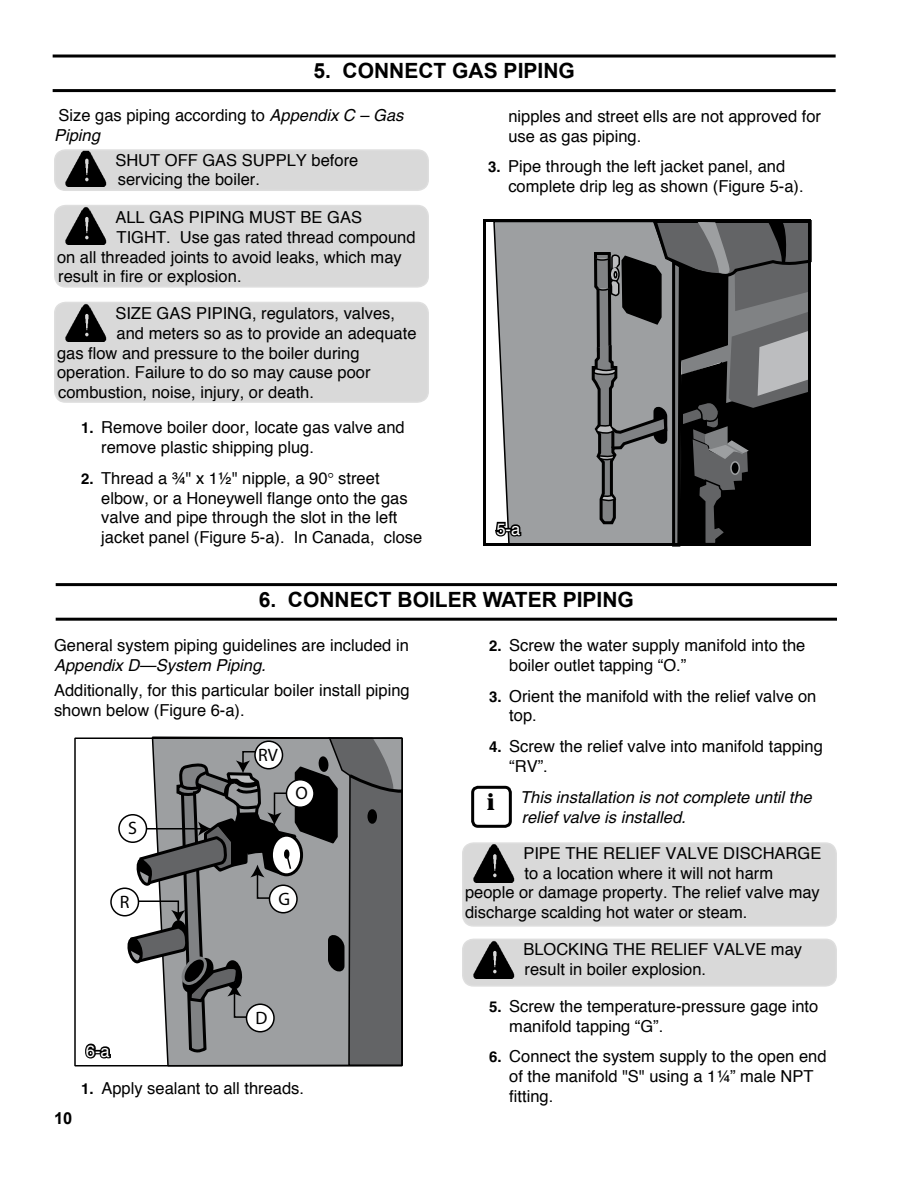
<style>
.page{position:relative;width:918px;height:1188px;background:#fff}
.page>*{position:absolute;margin:0;border:0;box-sizing:border-box;transform-origin:0 0}
.t1{font:700 21px "Arial";color:#000}
.t2{font:700 condensed 18px "Helvetica";color:#000}
.t3{font:16.5px/19.8px "Helvetica";color:#000}
.t4{font:italic 16.5px/19.8px "Helvetica";color:#000}
.t5{font:16.5px "Helvetica";color:#fff}
.t6{font:700 16.5px "Arial";color:#000}
.s1{font-style:italic}
.s2{font-weight:700;font-size:15px}
.s3{font-family:"Dutch 801 BT";font-weight:800;font-style:normal;font-size:24px}
</style>
<div class="page">
<div style="left:471px;top:786px;width:41px;height:42px;border:3px solid #000;border-radius:5px"></div>
<div style="left:463px;top:843px;width:373px;height:83px;background:#d9d9d9;border-radius:11px"></div>
<img style="left:474px;top:845px;width:40px;height:37px">
<div style="left:462px;top:842px;width:375px;height:85px;border:2px solid #dedede;border-radius:11px"></div>
<div style="left:463px;top:939px;width:373px;height:47px;background:#d9d9d9;border-radius:11px"></div>
<img style="left:474px;top:942px;width:40px;height:37px">
<div style="left:462px;top:939px;width:375px;height:48px;border:2px solid #dedede;border-radius:11px"></div>
<hr style="left:53px;top:55px;width:783px;height:3px;background:#000">
<hr style="left:53px;top:89px;width:783px;height:3px;background:#000">
<div style="left:55px;top:150px;width:373px;height:40px;background:#d9d9d9;border-radius:11px"></div>
<img style="left:66px;top:152px;width:40px;height:34px">
<div style="left:54px;top:149px;width:375px;height:42px;border:2px solid #dedede;border-radius:11px"></div>
<div style="left:55px;top:206px;width:373px;height:81px;background:#d9d9d9;border-radius:11px"></div>
<img style="left:66px;top:208px;width:40px;height:37px">
<div style="left:54px;top:205px;width:375px;height:83px;border:2px solid #dedede;border-radius:11px"></div>
<div style="left:55px;top:302px;width:373px;height:100px;background:#d9d9d9;border-radius:11px"></div>
<img style="left:66px;top:305px;width:40px;height:37px">
<div style="left:54px;top:302px;width:375px;height:101px;border:2px solid #dedede;border-radius:11px"></div>
<hr style="left:56px;top:583px;width:781px;height:3px;background:#000">
<hr style="left:56px;top:618px;width:781px;height:3px;background:#000">
<svg style="left:85px;top:1043px;width:26px;height:16px"></svg>
<svg style="left:493px;top:223px;width:97px;height:319px;background:#a1a3a5"></svg>
<svg style="left:590px;top:220px;width:222px;height:327px;background:#535455"></svg>
<div style="left:483px;top:219px;width:328px;height:327px;border:3px solid #000"></div>
<div style="left:118px;top:814px;width:29px;height:29px;border:2px solid #000;border-radius:50%"></div>
<div style="left:110px;top:887px;width:29px;height:29px;border:2px solid #000;border-radius:50%"></div>
<svg style="left:125px;top:736px;width:278px;height:330px;background:#848587"></svg>
<svg style="left:494px;top:520px;width:29px;height:19px"></svg>
<p class="t1" style="left:313px;top:57px;width:60px">5. CONNECT</p>
<p class="t1" style="left:452px;top:57px;width:78px">GAS PIPING</p>
<p class="t3" style="left:54px;top:105px;width:351px">Size gas piping according to <span class="s1">Appendix C – Gas<br>Piping</span></p>
<p class="t3" style="left:115px;top:150px;width:244px">SHUT OFF GAS SUPPLY before servicing the boiler.</p>
<p class="t3" style="left:115px;top:207px;width:248px">ALL GAS PIPING MUST BE GAS</p>
<p class="t3" style="left:117px;top:227px;width:300px">TIGHT. Use gas rated thread compound</p>
<p class="t3" style="left:57px;top:246px;width:346px">on all threaded joints to avoid leaks, which may</p>
<p class="t3" style="left:58px;top:266px;width:185px">result in fire or explosion.</p>
<p class="t3" style="left:115px;top:303px;width:281px">SIZE GAS PIPING, regulators, valves,</p>
<p class="t3" style="left:117px;top:323px;width:301px">and meters so as to provide an adequate</p>
<p class="t3" style="left:57px;top:342px;width:304px">gas flow and pressure to the boiler during</p>
<p class="t3" style="left:57px;top:362px;width:315px">operation. Failure to do so may cause poor</p>
<p class="t3" style="left:58px;top:382px;width:257px">combustion, noise, injury, or death.</p>
<p class="t3" style="left:101px;top:417px;width:305px;text-indent:-20px"><span class="s2">1.</span> Remove boiler door, locate gas valve and remove plastic shipping plug.</p>
<p class="t3" style="left:101px;top:468px;width:322px;text-indent:-20px"><span class="s2">2.</span> Thread a ¾" x 1½" nipple, a 90 street elbow, or a Honeywell flange onto the gas valve and pipe through the slot in the left jacket panel (Figure 5-a). In Canada, close</p>
<p class="t3" style="left:508px;top:106px;width:314px">nipples and street ells are not approved for use as gas piping.</p>
<p class="t3" style="left:508px;top:156px;width:297px;text-indent:-20px"><span class="s2">3.</span> Pipe through the left jacket panel, and complete drip leg as shown (Figure 5-a).</p>
<p class="t5" style="left:496px;top:519px;width:25px">5-a</p>
<p class="t1" style="left:259px;top:586px;width:60px">6. CONNECT</p>
<p class="t1" style="left:398px;top:586px;width:29px">BOILER</p>
<p class="t1" style="left:483px;top:586px;width:34px">WATER</p>
<p class="t1" style="left:563px;top:586px;width:26px">PIPING</p>
<p class="t3" style="left:54px;top:635px;width:356px">General system piping guidelines are included in</p>
<p class="t4" style="left:54px;top:655px;width:213px">Appendix D—System Piping.</p>
<p class="t3" style="left:54px;top:680px;width:357px">Additionally, for this particular boiler install piping shown below (Figure 6-a).</p>
<p class="t3" style="left:509px;top:635px;width:298px;text-indent:-20px"><span class="s2">2.</span> Screw the water supply manifold into the boiler outlet tapping “O.”</p>
<p class="t3" style="left:509px;top:685px;width:309px;text-indent:-20px"><span class="s2">3.</span> Orient the manifold with the relief valve on top.</p>
<p class="t3" style="left:509px;top:736px;width:315px;text-indent:-20px"><span class="s2">4.</span> Screw the relief valve into manifold tapping “RV”.</p>
<p class="t4" style="left:522px;top:787px;width:292px;text-indent:-35px"><span class="s3">i</span> This installation is not complete until the relief valve is installed.</p>
<p class="t3" style="left:523px;top:843px;width:300px">PIPE THE RELIEF VALVE DISCHARGE</p>
<p class="t3" style="left:525px;top:862px;width:250px">to a location where it will not harm</p>
<p class="t3" style="left:465px;top:882px;width:356px">people or damage property. The relief valve may</p>
<p class="t3" style="left:465px;top:902px;width:284px">discharge scalding hot water or steam.</p>
<p class="t3" style="left:523px;top:939px;width:280px">BLOCKING THE RELIEF VALVE may result in boiler explosion.</p>
<p class="t3" style="left:509px;top:996px;width:310px;text-indent:-20px"><span class="s2">5.</span> Screw the temperature-pressure gage into manifold tapping “G”.</p>
<p class="t3" style="left:509px;top:1046px;width:319px;text-indent:-20px"><span class="s2">6.</span> Connect the system supply to the open end of the manifold "S" using a 1¼” male NPT fitting.</p>
<p class="t2" style="left:258px;top:743px;width:22px">RV</p>
<p class="t2" style="left:295px;top:782px;width:14px">O</p>
<p class="t2" style="left:128px;top:817px;width:10px">S</p>
<p class="t2" style="left:278px;top:887px;width:13px">G</p>
<p class="t2" style="left:120px;top:890px;width:11px">R</p>
<p class="t2" style="left:255px;top:1006px;width:13px">D</p>
<p class="t5" style="left:86px;top:1041px;width:25px">6-a</p>
<p class="t3" style="left:81px;top:1078px;width:224px"><span class="s2">1.</span> Apply sealant to all threads.</p>
<p class="t6" style="left:54px;top:1108px;width:20px">10</p>
</div>
